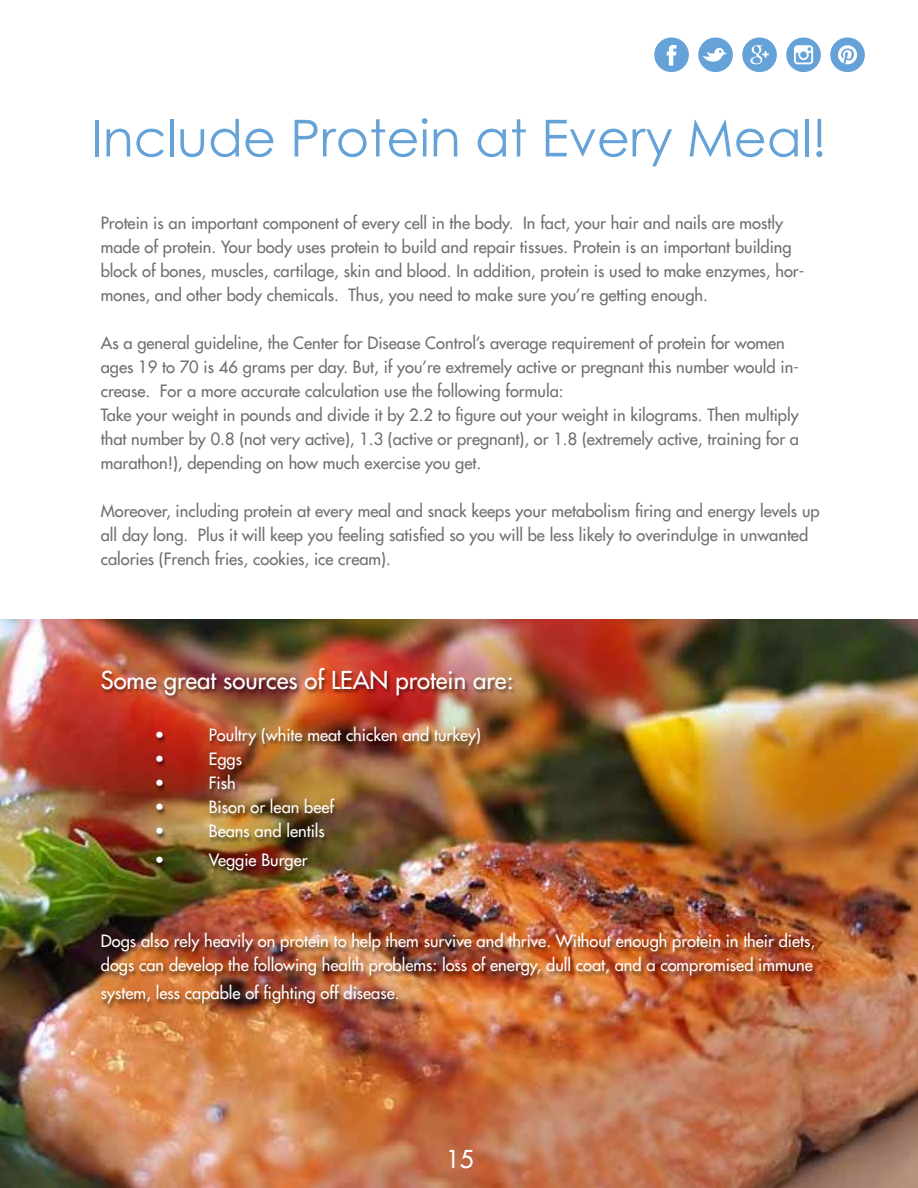
<style>
.page{position:relative;width:918px;height:1188px;background:#fff}
.page>*{position:absolute;margin:0;border:0;box-sizing:border-box;transform-origin:0 0}
.t1{font:51px "Century Gothic";color:#64a2d8}
.t2{font:24px "Futura LT";color:#fff}
.t3{font:16.5px/24px "Futura LT";color:#6f6f74}
.t4{font:16.5px/24px "Futura LT";color:#fff}
</style>
<div class="page">
<img style="left:1px;top:619px;width:917px;height:569px">
<div style="left:101px;top:669px;width:718px;height:341px;background:#000;opacity:.5"></div>
<div style="left:698px;top:38px;width:35px;height:34px;background:#64a2d8;border-radius:50%"></div>
<svg style="left:703px;top:48px;width:24px;height:14px"></svg>
<div style="left:654px;top:38px;width:35px;height:34px;background:#64a2d8;border-radius:50%"></div>
<svg style="left:667px;top:45px;width:10px;height:21px"></svg>
<div style="left:830px;top:38px;width:35px;height:34px;background:#64a2d8;border-radius:50%"></div>
<svg style="left:838px;top:45px;width:19px;height:19px"></svg>
<div style="left:786px;top:38px;width:35px;height:34px;background:#64a2d8;border-radius:50%"></div>
<svg style="left:794px;top:45px;width:19px;height:19px"></svg>
<div style="left:742px;top:38px;width:35px;height:34px;background:#64a2d8;border-radius:50%"></div>
<svg style="left:750px;top:45px;width:19px;height:19px"></svg>
<h1 class="t1" style="left:91px;top:102px;width:737px">Include Protein at Every Meal!</h1>
<p class="t3" style="left:101px;top:211px;width:705px">Protein is an important component of every cell in the body. In fact, your hair and nails are mostly made of protein. Your body uses protein to build and repair tissues. Protein is an important building block of bones, muscles, cartilage, skin and blood. In addition, protein is used to make enzymes, hor&shy;mones, and other body chemicals. Thus, you need to make sure you’re getting enough.</p>
<p class="t3" style="left:101px;top:331px;width:700px">As a general guideline, the Center for Disease Control’s average requirement of protein for women ages 19 to 70 is 46 grams per day. But, if you’re extremely active or pregnant this number would in&shy;crease. For a more accurate calculation use the following formula:<br>Take your weight in pounds and divide it by 2.2 to figure out your weight in kilograms. Then multiply that number by 0.8 (not very active), 1.3 (active or pregnant), or 1.8 (extremely active, training for a marathon!), depending on how much exercise you get.</p>
<p class="t3" style="left:101px;top:499px;width:720px">Moreover, including protein at every meal and snack keeps your metabolism firing and energy levels up all day long. Plus it will keep you feeling satisfied so you will be less likely to overindulge in unwanted calories (French fries, cookies, ice cream).</p>
<h2 class="t2" style="left:101px;top:664px;width:414px">Some great sources of LEAN protein are:</h2>
<p class="t4" style="left:155px;top:723px;width:11px">•</p>
<p class="t4" style="left:209px;top:723px;width:274px">Poultry (white meat chicken and turkey)</p>
<p class="t4" style="left:155px;top:747px;width:11px">•</p>
<p class="t4" style="left:209px;top:747px;width:35px">Eggs</p>
<p class="t4" style="left:155px;top:771px;width:11px">•</p>
<p class="t4" style="left:209px;top:771px;width:28px">Fish</p>
<p class="t4" style="left:155px;top:795px;width:11px">•</p>
<p class="t4" style="left:209px;top:795px;width:127px">Bison or lean beef</p>
<p class="t4" style="left:155px;top:819px;width:11px">•</p>
<p class="t4" style="left:209px;top:819px;width:118px">Beans and lentils</p>
<p class="t4" style="left:155px;top:848px;width:11px">•</p>
<p class="t4" style="left:209px;top:848px;width:100px">Veggie Burger</p>
<p class="t4" style="left:101px;top:929px;width:716px">Dogs also rely heavily on protein to help them survive and thrive. Without enough protein in their diets, dogs can develop the following health problems: loss of energy, dull coat, and a compromised immune</p>
<p class="t4" style="left:101px;top:981px;width:300px">system, less capable of fighting off disease.</p>
<h2 class="t2" style="left:446px;top:1143px;width:29px">15</h2>
</div>
